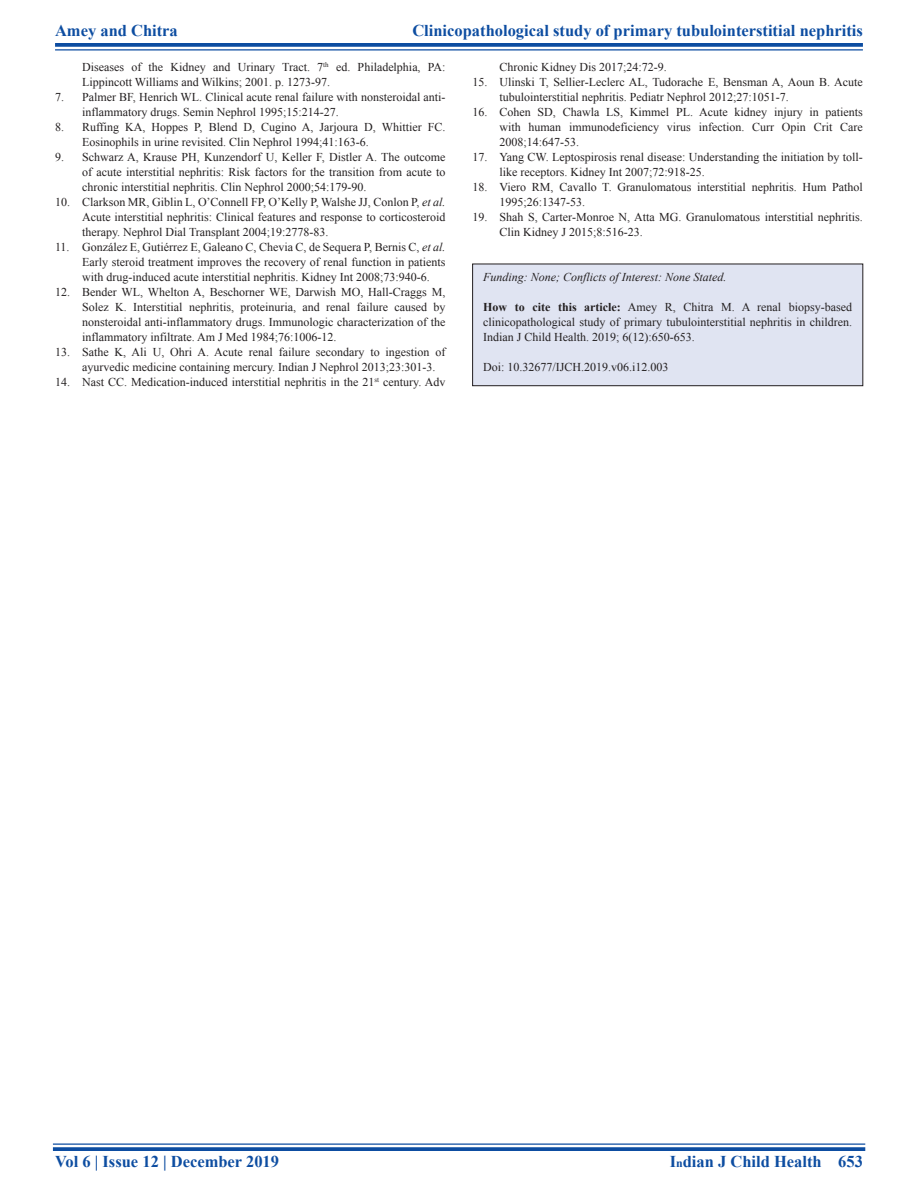
<style>
.page{position:relative;width:918px;height:1188px;background:#fff}
.page>*{position:absolute;margin:0;border:0;box-sizing:border-box;transform-origin:0 0}
.t1{font:700 16.5px "Times New Roman";color:#0d4da1}
.REF{font:12px/15px "Times New Roman";color:#231f20}
.SRC{font:12px/15px "Times New Roman";color:#231f20;text-align:justify}
.SRC-2{font:italic 12px "Times New Roman";color:#231f20}
.s1{font-style:italic}
.s2{font-weight:700}
.s3{font-size:12px}
</style>
<div class="page">
<svg style="left:55px;top:43px;width:808px;height:4px;background:#1b57a6"></svg>
<hr style="left:55px;top:49px;width:808px;height:2px;background:#0d4da1">
<hr style="left:53px;top:1143px;width:812px;height:2px;background:#0d4da1">
<svg style="left:53px;top:1147px;width:812px;height:4px;background:#1b57a6"></svg>
<div style="left:473px;top:264px;width:390px;height:122px;background:#e0e4f2"></div>
<div style="left:473px;top:264px;width:390px;height:122px;border:1px solid #231f20"></div>
<h1 class="t1" style="left:55px;top:18px;width:124px">Amey and Chitra</h1>
<h1 class="t1" style="left:412px;top:18px;width:452px">Clinicopathological study of primary tubulointerstitial nephritis</h1>
<p class="REF" style="left:82px;top:59px;width:365px">Diseases of the Kidney and Urinary Tract. 7<sup>th</sup> ed. Philadelphia, PA:<br>Lippincott Williams and Wilkins; 2001. p. 1273-97.</p>
<p class="REF" style="left:82px;top:89px;width:365px;text-indent:-27px">7. Palmer BF, Henrich WL. Clinical acute renal failure with nonsteroidal anti&shy;inflammatory drugs. Semin Nephrol 1995;15:214-27.</p>
<p class="REF" style="left:82px;top:119px;width:365px;text-indent:-27px">8. Ruffing KA, Hoppes P, Blend D, Cugino A, Jarjoura D, Whittier FC.<br>Eosinophils in urine revisited. Clin Nephrol 1994;41:163-6.</p>
<p class="REF" style="left:82px;top:149px;width:365px;text-align:justify;text-indent:-27px">9. Schwarz A, Krause PH, Kunzendorf U, Keller F, Distler A. The outcome of acute interstitial nephritis: Risk factors for the transition from acute to chronic interstitial nephritis. Clin Nephrol 2000;54:179-90.</p>
<p class="REF" style="left:82px;top:194px;width:365px;text-align:justify;text-indent:-27px">10. Clarkson MR, Giblin L, O’Connell FP, O’Kelly P, Walshe JJ, Conlon P, <span class="s1">et al.<br></span>Acute interstitial nephritis: Clinical features and response to corticosteroid therapy. Nephrol Dial Transplant 2004;19:2778-83.</p>
<p class="REF" style="left:82px;top:239px;width:365px;text-align:justify;text-indent:-27px">11. González E, Gutiérrez E, Galeano C, Chevia C, de Sequera P, Bernis C, <span class="s1">et al.<br></span>Early steroid treatment improves the recovery of renal function in patients with drug-induced acute interstitial nephritis. Kidney Int 2008;73:940-6.</p>
<p class="REF" style="left:82px;top:284px;width:365px;text-align:justify;text-indent:-27px">12. Bender WL, Whelton A, Beschorner WE, Darwish MO, Hall-Craggs M, Solez K. Interstitial nephritis, proteinuria, and renal failure caused by nonsteroidal anti-inflammatory drugs. Immunologic characterization of the inflammatory infiltrate. Am J Med 1984;76:1006-12.</p>
<p class="REF" style="left:82px;top:344px;width:365px;text-indent:-27px">13. Sathe K, Ali U, Ohri A. Acute renal failure secondary to ingestion of ayurvedic medicine containing mercury. Indian J Nephrol 2013;23:301-3.</p>
<p class="REF" style="left:55px;top:374px;width:392px">14. Nast CC. Medication-induced interstitial nephritis in the 21<sup>st</sup> century. Adv</p>
<p class="REF" style="left:500px;top:59px;width:169px">Chronic Kidney Dis 2017;24:72-9.</p>
<p class="REF" style="left:500px;top:74px;width:365px;text-indent:-27px">15. Ulinski T, Sellier-Leclerc AL, Tudorache E, Bensman A, Aoun B. Acute tubulointerstitial nephritis. Pediatr Nephrol 2012;27:1051-7.</p>
<p class="REF" style="left:500px;top:104px;width:365px;text-align:justify;text-indent:-27px">16. Cohen SD, Chawla LS, Kimmel PL. Acute kidney injury in patients with human immunodeficiency virus infection. Curr Opin Crit Care 2008;14:647-53.</p>
<p class="REF" style="left:500px;top:149px;width:365px;text-indent:-27px">17. Yang CW. Leptospirosis renal disease: Understanding the initiation by toll&shy;like receptors. Kidney Int 2007;72:918-25.</p>
<p class="REF" style="left:500px;top:179px;width:365px;text-indent:-27px">18. Viero RM, Cavallo T. Granulomatous interstitial nephritis. Hum Pathol<br>1995;26:1347-53.</p>
<p class="REF" style="left:500px;top:209px;width:365px;text-indent:-27px">19. Shah S, Carter-Monroe N, Atta MG. Granulomatous interstitial nephritis.<br>Clin Kidney J 2015;8:516-23.</p>
<p class="SRC-2" style="left:483px;top:268px;width:245px">Funding: None; Conflicts of Interest: None Stated.</p>
<p class="SRC" style="left:483px;top:299px;width:371px"><span class="s2">How to cite this article:</span> Amey R, Chitra M. A renal biopsy-based clinicopathological study of primary tubulointerstitial nephritis in children.<br>Indian J Child Health. 2019; 6(12):650-653.</p>
<p class="SRC" style="left:483px;top:359px;width:187px">Doi: 10.32677/IJCH.2019.v06.i12.003</p>
<h1 class="t1" style="left:55px;top:1150px;width:226px">Vol 6 | Issue 12 | December 2019</h1>
<h1 class="t1" style="left:670px;top:1150px;width:195px">I<span class="s3">n</span>dian J Child Health 653</h1>
</div>
